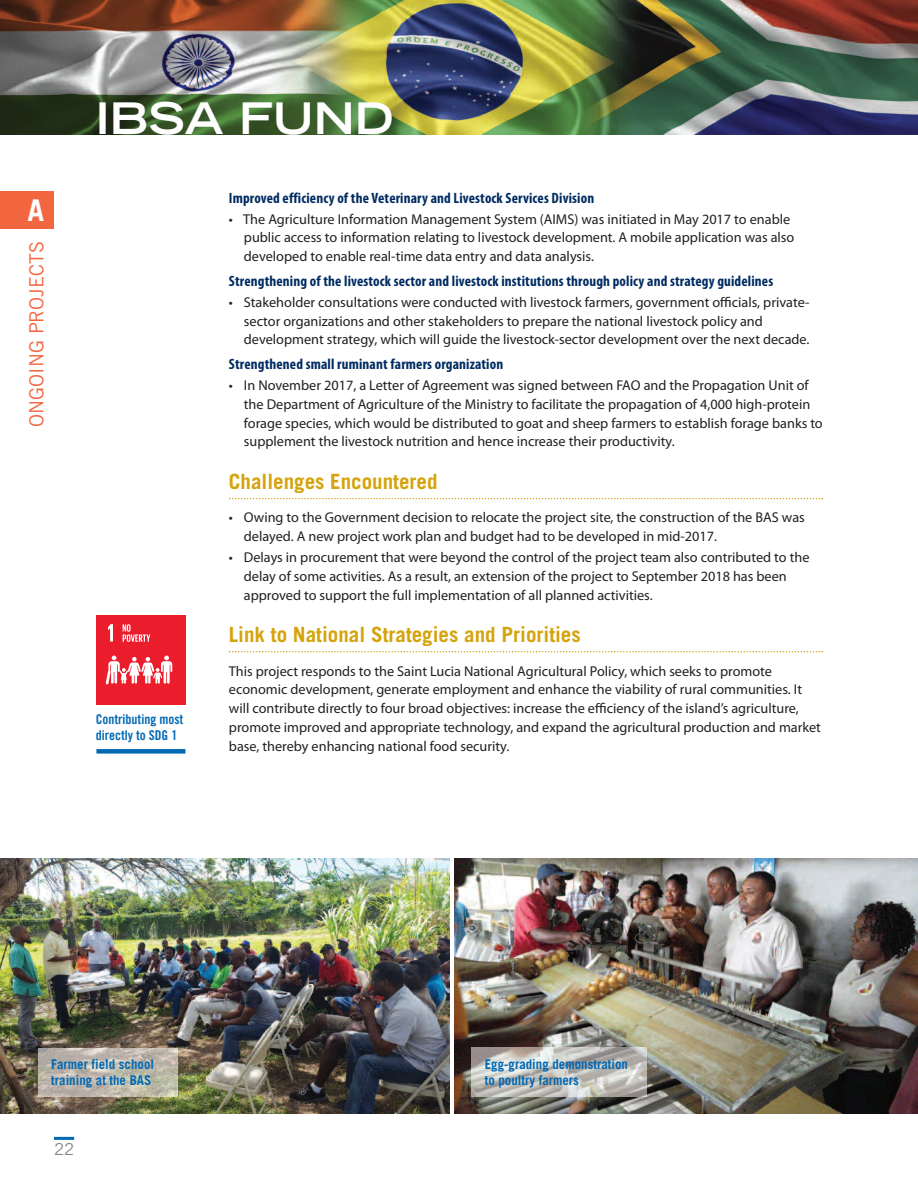
<style>
.page{position:relative;width:918px;height:1188px;background:#fff}
.page>*{position:absolute;margin:0;border:0;box-sizing:border-box;transform-origin:0 0}
.t1{font:700 expanded 43.5px "Trade Gothic LH";color:#fff}
.t2{font:700 30px "Trade Gothic";color:#fff}
.t3{font:700 21px "Trade Gothic";color:#d5a30b}
.t4{font:19.5px "Trade Gothic";color:#f26640}
.t5{font:16.5px "Trade Gothic";color:#808285}
.t6{font:700 condensed 15px "Myriad Pro";letter-spacing:.01em;color:#002c62}
.t7{font:14.25px/18.8px "Myriad Pro";color:#231f20}
.t8{font:700 13.5px/16.2px "Trade Gothic";color:#0168b3;scale:.96 1}
.t9{font:13.5px/16.5px "Trade Gothic Bold Cond Twenty";color:#0168b3}
</style>
<div class="page">
<hr style="left:54px;top:1137px;width:20px;height:3px;background:#0168b3">
<img style="left:0;top:0;width:918px;height:134px">
<svg style="left:229px;top:498px;width:594px;height:1px"></svg>
<svg style="left:229px;top:651px;width:594px;height:1px"></svg>
<div style="left:96px;top:615px;width:90px;height:90px;background:#eb1c2c"></div>
<svg style="left:105px;top:656px;width:67px;height:29px"></svg>
<svg style="left:108px;top:624px;width:5px;height:18px"></svg>
<svg style="left:123px;top:624px;width:27px;height:18px"></svg>
<div style="left:96px;top:749px;width:89px;height:5px;background:#0168b3"></div>
<img style="left:454px;top:858px;width:464px;height:256px">
<img style="left:0;top:858px;width:449px;height:256px">
<img style="left:39px;top:1048px;width:138px;height:49px">
<img style="left:471px;top:1048px;width:176px;height:49px">
<div style="left:0;top:192px;width:54px;height:37px;background:#f26640"></div>
<h2 class="t2" style="left:28px;top:199px;width:18px">A</h2>
<h3 class="t4" style="left:29px;top:427px;width:187px;rotate:-90deg">ONGOING PROJECTS</h3>
<h1 class="t1" style="left:95px;top:103px;width:300px">IBSA FUND</h1>
<p class="t9" style="left:96px;top:712px;width:89px">Contributing most directly to SDG 1</p>
<p class="t6" style="left:229px;top:192px;width:367px">Improved efficiency of the Veterinary and Livestock Services Division</p>
<p class="t7" style="left:244px;top:211px;width:552px;text-indent:-15px">• The Agriculture Information Management System (AIMS) was initiated in May 2017 to enable public access to information relating to livestock development. A mobile application was also developed to enable real-time data entry and data analysis.</p>
<p class="t6" style="left:229px;top:276px;width:546px">Strengthening of the livestock sector and livestock institutions through policy and strategy guidelines</p>
<p class="t7" style="left:244px;top:294px;width:567px;text-indent:-15px">• Stakeholder consultations were conducted with livestock farmers, government officials, private&shy;sector organizations and other stakeholders to prepare the national livestock policy and development strategy, which will guide the livestock-sector development over the next decade.</p>
<p class="t6" style="left:229px;top:359px;width:276px">Strengthened small ruminant farmers organization</p>
<p class="t7" style="left:244px;top:377px;width:580px;text-indent:-15px">• In November 2017, a Letter of Agreement was signed between FAO and the Propagation Unit of the Department of Agriculture of the Ministry to facilitate the propagation of 4,000 high-protein forage species, which would be distributed to goat and sheep farmers to establish forage banks to supplement the livestock nutrition and hence increase their productivity.</p>
<h3 class="t3" style="left:229px;top:473px;width:210px">Challenges Encountered</h3>
<p class="t7" style="left:244px;top:509px;width:562px;text-indent:-15px">• Owing to the Government decision to relocate the project site, the construction of the BAS was delayed. A new project work plan and budget had to be developed in mid-2017.</p>
<p class="t7" style="left:244px;top:549px;width:567px;text-indent:-15px">• Delays in procurement that were beyond the control of the project team also contributed to the delay of some activities. As a result, an extension of the project to September 2018 has been approved to support the full implementation of all planned activities.</p>
<h3 class="t3" style="left:229px;top:626px;width:353px">Link to National Strategies and Priorities</h3>
<p class="t7" style="left:229px;top:662px;width:594px">This project responds to the Saint Lucia National Agricultural Policy, which seeks to promote economic development, generate employment and enhance the viability of rural communities. It will contribute directly to four broad objectives: increase the efficiency of the island’s agriculture, promote improved and appropriate technology, and expand the agricultural production and market base, thereby enhancing national food security.</p>
<p class="t8" style="left:51px;top:1058px;width:109px">Farmer field school training at the BAS</p>
<p class="t5" style="left:54px;top:1143px;width:22px">22</p>
<p class="t8" style="left:485px;top:1057px;width:151px">Egg-grading demonstration to poultry farmers</p>
</div>
